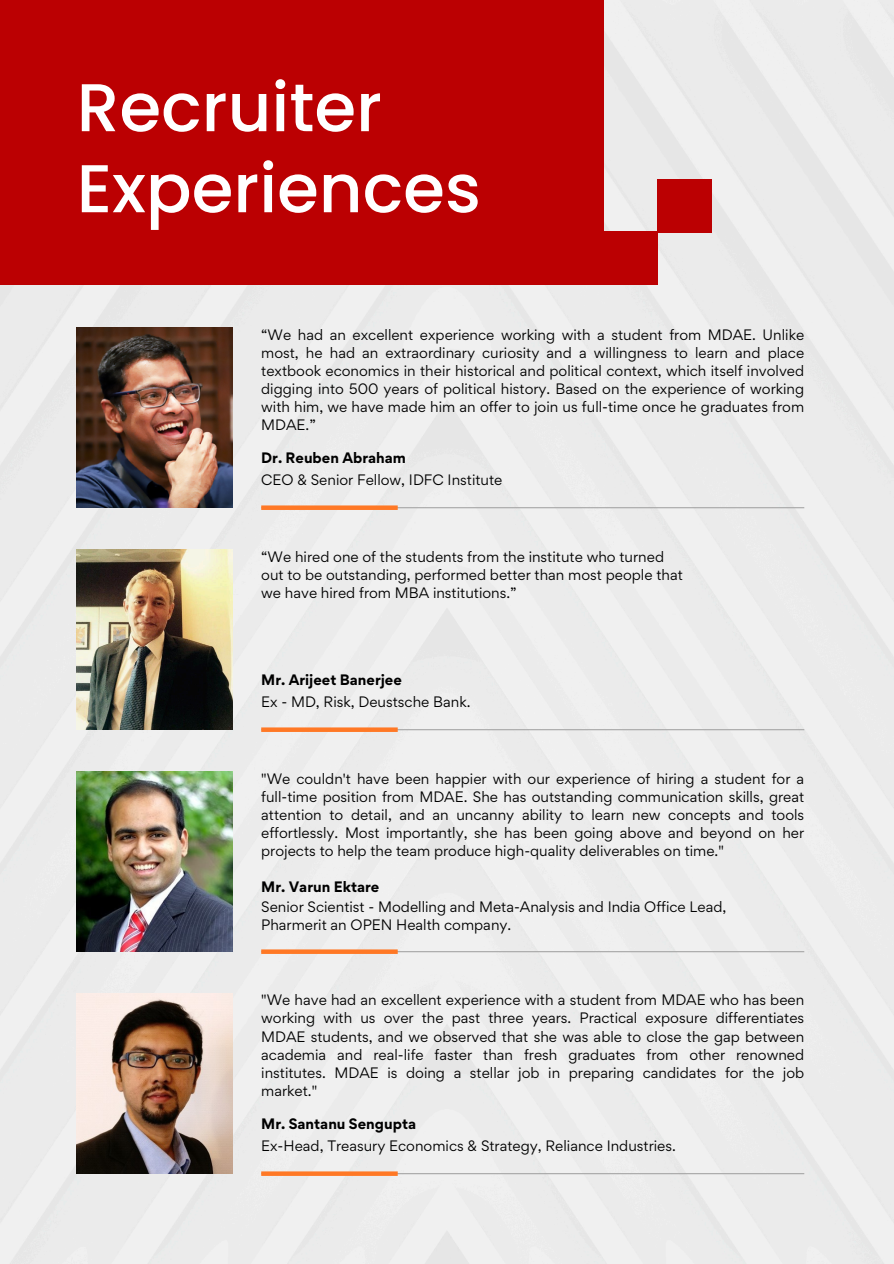
<style>
.page{position:relative;width:894px;height:1264px;background:#fff}
.page>*{position:absolute;margin:0;border:0;box-sizing:border-box;transform-origin:0 0}
.t1{font:500 67.5px/81px "Poppins";color:#fff}
.t2{font:13.5px/18px "Gordita";color:#000;text-align:justify}
.t3{font:700 13.5px "Gordita";color:#000}
</style>
<div class="page">
<div style="left:0;top:0;width:893px;height:1263px;background:#ebebeb"></div>
<div style="left:0;top:0;width:603px;height:285px;background:#bb0002"></div>
<hr style="left:261px;top:507px;width:543px;height:1px;background:#a6a6a6">
<hr style="left:261px;top:729px;width:543px;height:1px;background:#a6a6a6">
<hr style="left:261px;top:951px;width:543px;height:1px;background:#a6a6a6">
<hr style="left:261px;top:1173px;width:543px;height:1px;background:#a6a6a6">
<div style="left:261px;top:505px;width:136px;height:5px;background:#ff7825"></div>
<div style="left:261px;top:727px;width:136px;height:5px;background:#ff7825"></div>
<svg style="left:261px;top:949px;width:136px;height:4px"></svg>
<svg style="left:261px;top:1171px;width:136px;height:4px"></svg>
<img style="left:77px;top:327px;width:155px;height:180px">
<img style="left:77px;top:549px;width:155px;height:180px">
<img style="left:77px;top:771px;width:155px;height:180px">
<img style="left:77px;top:993px;width:155px;height:180px">
<div style="left:603px;top:232px;width:54px;height:53px;background:#bb0002"></div>
<div style="left:657px;top:179px;width:54px;height:53px;background:#bb0002"></div>
<h1 class="t1" style="left:77px;top:67px;width:405px">Recruiter<br>Experiences</h1>
<p class="t2" style="left:261px;top:325px;width:544px">“We had an excellent experience working with a student from MDAE. Unlike most, he had an extraordinary curiosity and a willingness to learn and place textbook economics in their historical and political context, which itself involved digging into 500 years of political history. Based on the experience of working with him, we have made him an offer to join us full-time once he graduates from MDAE.”</p>
<p class="t3" style="left:261px;top:449px;width:146px">Dr. Reuben Abraham</p>
<p class="t2" style="left:261px;top:470px;width:243px">CEO &amp; Senior Fellow, IDFC Institute</p>
<h2 class="t2" style="left:261px;top:547px;width:404px">“We hired one of the students from the institute who turned</h2>
<p class="t2" style="left:261px;top:565px;width:423px">out to be outstanding, performed better than most people that</p>
<p class="t2" style="left:261px;top:583px;width:257px">we have hired from MBA institutions.”</p>
<p class="t3" style="left:261px;top:670px;width:142px">Mr. Arijeet Banerjee</p>
<p class="t2" style="left:261px;top:692px;width:211px">Ex - MD, Risk, Deustsche Bank.</p>
<p class="t2" style="left:261px;top:769px;width:544px">"We couldn't have been happier with our experience of hiring a student for a full-time position from MDAE. She has outstanding communication skills, great attention to detail, and an uncanny ability to learn new concepts and tools effortlessly. Most importantly, she has been going above and beyond on her projects to help the team produce high-quality deliverables on time."</p>
<p class="t3" style="left:261px;top:877px;width:120px">Mr. Varun Ektare</p>
<p class="t2" style="left:261px;top:897px;width:466px">Senior Scientist - Modelling and Meta-Analysis and India Office Lead,<br>Pharmerit an OPEN Health company.</p>
<h2 class="t2" style="left:261px;top:991px;width:544px">"We have had an excellent experience with a student from MDAE who has been working with us over the past three years. Practical exposure differentiates MDAE students, and we observed that she was able to close the gap between academia and real-life faster than fresh graduates from other renowned institutes. MDAE is doing a stellar job in preparing candidates for the job market."</h2>
<h2 class="t3" style="left:261px;top:1114px;width:156px">Mr. Santanu Sengupta</h2>
<p class="t2" style="left:261px;top:1136px;width:416px">Ex-Head, Treasury Economics &amp; Strategy, Reliance Industries.</p>
</div>
